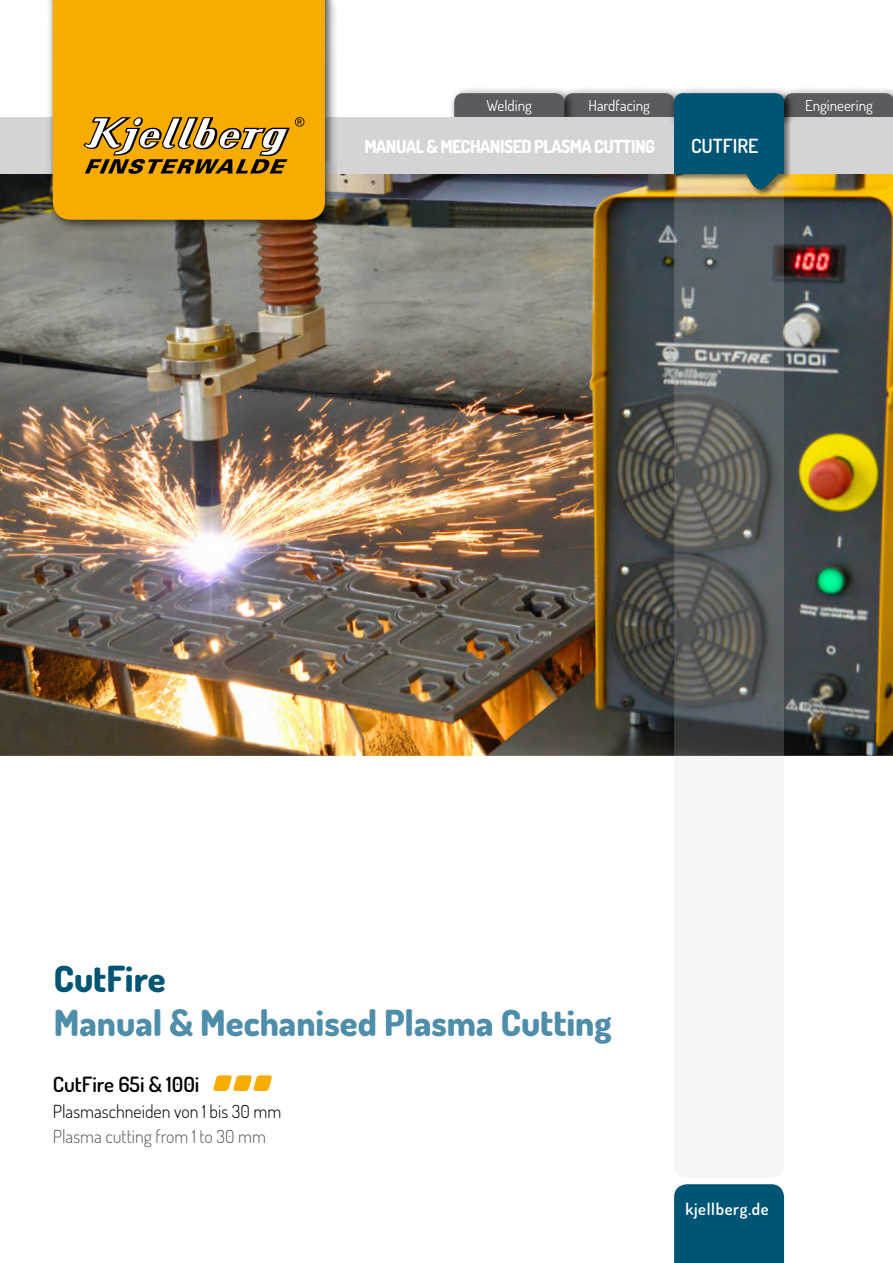
<style>
.page{position:relative;width:893px;height:1263px;background:#fff}
.page>*{position:absolute;margin:0;border:0;box-sizing:border-box;transform-origin:0 0}
.t1{font:800 36px "Dosis";color:#4f8eaa}
.t2{font:800 36px "Dosis";color:#005575}
.t3{font:600 21px "Dosis";color:#000}
.t4{font:600 19.5px "Dosis";color:#fff}
.t5{font:800 18px "Dosis";letter-spacing:-.03em;color:#fff;scale:.96 1}
.t6{font:300 18px "Dosis";color:#000}
.t7{font:300 18px "Dosis";color:#5a5b5e}
.t8{font:600 16.5px "Dosis";letter-spacing:.04em;color:#fff}
.t9{font:15px "Dosis";color:#fff}
</style>
<div class="page">
<img style="left:0;top:174px;width:893px;height:582px">
<div style="left:778px;top:87px;width:115px;height:42px;background:#000;opacity:.75"></div>
<div style="left:558px;top:87px;width:128px;height:42px;background:#000;opacity:.75"></div>
<div style="left:448px;top:87px;width:128px;height:42px;background:#000;opacity:.75"></div>
<div style="left:0;top:117px;width:893px;height:57px;background:#d3d4d3"></div>
<div style="left:674px;top:1184px;width:110px;height:79px;background:#005575"></div>
<svg style="left:674px;top:197px;width:110px;height:559px;background:#5d6262"></svg>
<div style="left:673px;top:92px;width:118px;height:105px;background:#000;opacity:.5"></div>
<div style="left:668px;top:87px;width:128px;height:42px;background:#000;opacity:.75"></div>
<svg style="left:454px;top:93px;width:439px;height:24px;background:#4a5b63"></svg>
<div style="left:674px;top:110px;width:110px;height:64px;background:#005575"></div>
<svg style="left:740px;top:174px;width:44px;height:17px"></svg>
<svg style="left:213px;top:1075px;width:59px;height:16px"></svg>
<div style="left:47px;top:0;width:290px;height:232px;background:#000;opacity:.75"></div>
<div style="left:53px;top:0;width:272px;height:220px;background:#f8ac00"></div>
<svg style="left:83px;top:117px;width:221px;height:57px;background:#ba8e29"></svg>
<p class="t9" style="left:486px;top:95px;width:47px">Welding</p>
<p class="t9" style="left:588px;top:95px;width:63px">Hardfacing</p>
<p class="t9" style="left:805px;top:95px;width:69px">Engineering</p>
<p class="t4" style="left:691px;top:133px;width:69px">CUTFIRE</p>
<p class="t5" style="left:364px;top:135px;width:304px">MANUAL &amp; MECHANISED PLASMA CUTTING</p>
<p class="t2" style="left:54px;top:956px;width:113px">CutFire</p>
<p class="t1" style="left:54px;top:999px;width:559px">Manual &amp; Mechanised Plasma Cutting</p>
<p class="t3" style="left:53px;top:1070px;width:148px">CutFire 65i &amp; 100i</p>
<p class="t6" style="left:53px;top:1099px;width:230px">Plasmaschneiden von 1 bis 30 mm</p>
<p class="t7" style="left:53px;top:1125px;width:215px">Plasma cutting from 1 to 30 mm</p>
<p class="t8" style="left:685px;top:1198px;width:85px">kjellberg.de</p>
</div>
